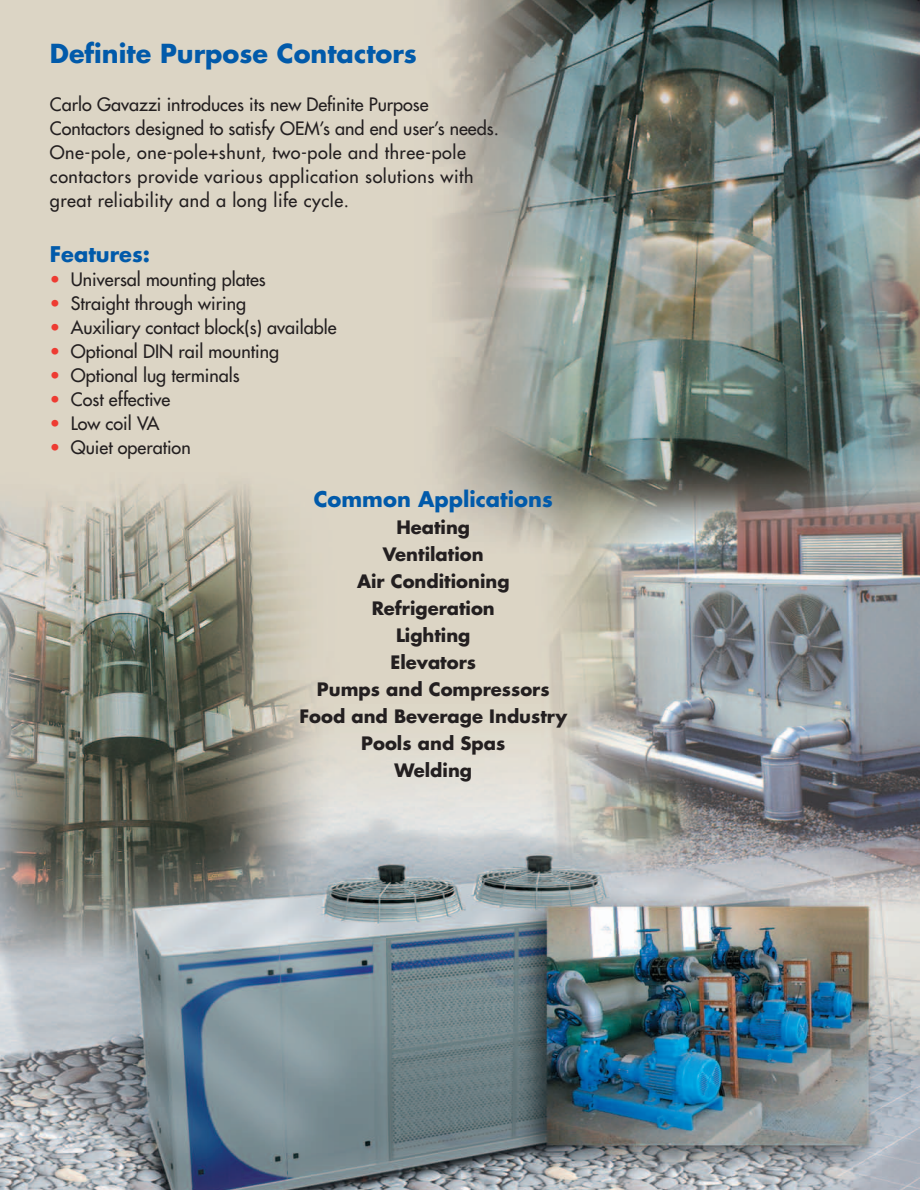
<style>
.page{position:relative;width:920px;height:1190px;background:#fff}
.page>*{position:absolute;margin:0;border:0;box-sizing:border-box;transform-origin:0 0}
.t1{font:700 25.5px "Futura";color:#015aaa}
.t2{font:700 21px "Futura";color:#015aaa}
.t3{font:18px/24px "Futura";letter-spacing:.03em;color:#231f20}
.t4{font:18px "Futura";color:#231f20}
.t5{font:700 18px/27px "Futura";color:#231f20;text-align:center}
.s1{color:#ee3b32}
</style>
<div class="page">
<img style="left:0;top:0;width:920px;height:1189px">
<h1 class="t1" style="left:50px;top:42px;width:369px">Definite Purpose Contactors</h1>
<p class="t3" style="left:50px;top:93px;width:450px">Carlo Gavazzi introduces its new Definite Purpose Contactors designed to satisfy OEM’s and end user’s needs.<br>One-pole, one-pole+shunt, two-pole and three-pole contactors provide various application solutions with great reliability and a long life cycle.</p>
<p class="t2" style="left:50px;top:245px;width:102px">Features:</p>
<p class="t4" style="left:50px;top:270px;width:217px"><span class="s1">•</span> Universal mounting plates</p>
<p class="t4" style="left:50px;top:294px;width:198px"><span class="s1">•</span> Straight through wiring</p>
<p class="t4" style="left:50px;top:318px;width:288px"><span class="s1">•</span> Auxiliary contact block(s) available</p>
<p class="t4" style="left:50px;top:342px;width:231px"><span class="s1">•</span> Optional DIN rail mounting</p>
<p class="t4" style="left:50px;top:366px;width:191px"><span class="s1">•</span> Optional lug terminals</p>
<p class="t4" style="left:50px;top:390px;width:122px"><span class="s1">•</span> Cost effective</p>
<p class="t4" style="left:50px;top:414px;width:111px"><span class="s1">•</span> Low coil VA</p>
<p class="t4" style="left:50px;top:438px;width:142px"><span class="s1">•</span> Quiet operation</p>
<p class="t2" style="left:314px;top:489px;width:240px">Common Applications</p>
<p class="t5" style="left:299px;top:515px;width:269px">Heating<br>Ventilation<br>Air Conditioning<br>Refrigeration<br>Lighting<br>Elevators<br>Pumps and Compressors<br>Food and Beverage Industry<br>Pools and Spas<br>Welding</p>
</div>
